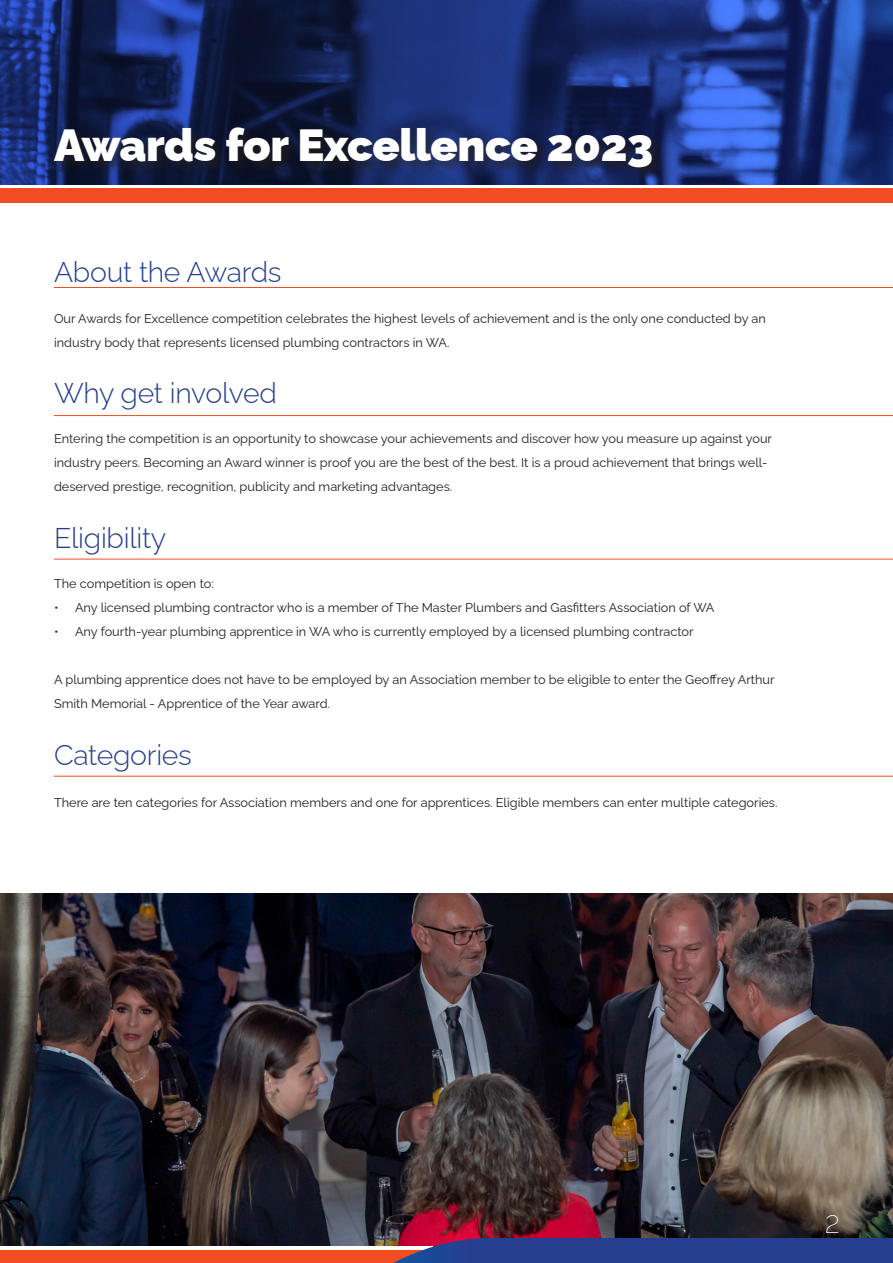
<style>
.page{position:relative;width:893px;height:1263px;background:#fff}
.page>*{position:absolute;margin:0;border:0;box-sizing:border-box;transform-origin:0 0}
.t1{font:900 45px "Raleway";letter-spacing:-.01em;color:#fff}
.t2{font:300 28.5px "Raleway";letter-spacing:-.01em;color:#253f8e}
.t3{font:200 25.5px "Raleway";color:#fff}
.t4{font:12.75px/24px "Raleway";color:#231f20}
</style>
<div class="page">
<img style="left:0;top:893px;width:893px;height:353px">
<img style="left:0;top:0;width:893px;height:185px">
<svg style="left:0;top:202px;width:893px;height:1px"></svg>
<div style="left:0;top:188px;width:893px;height:14px;background:#f04d22"></div>
<div style="left:52px;top:125px;width:614px;height:56px;background:#231f20;opacity:.75"></div>
<hr style="left:54px;top:287px;width:839px;height:1px;background:#f04d22">
<hr style="left:54px;top:415px;width:839px;height:1px;background:#f04d22">
<hr style="left:54px;top:559px;width:839px;height:1px;background:#f04d22">
<hr style="left:54px;top:776px;width:839px;height:1px;background:#f04d22">
<div style="left:0;top:1250px;width:498px;height:13px;background:#f04d22"></div>
<svg style="left:393px;top:1238px;width:500px;height:25px"></svg>
<p class="t1" style="left:54px;top:109px;width:601px">Awards for Excellence 2023</p>
<p class="t2" style="left:54px;top:249px;width:229px">About the Awards</p>
<p class="t4" style="left:54px;top:305px;width:713px">Our Awards for Excellence competition celebrates the highest levels of achievement and is the only one conducted by an industry body that represents licensed plumbing contractors in WA.</p>
<p class="t2" style="left:54px;top:370px;width:224px">Why get involved</p>
<p class="t4" style="left:54px;top:425px;width:720px">Entering the competition is an opportunity to showcase your achievements and discover how you measure up against your industry peers. Becoming an Award winner is proof you are the best of the best. It is a proud achievement that brings well&shy;deserved prestige, recognition, publicity and marketing advantages.</p>
<p class="t2" style="left:54px;top:515px;width:114px">Eligibility</p>
<p class="t4" style="left:54px;top:570px;width:161px">The competition is open to:</p>
<p class="t4" style="left:54px;top:594px;width:662px">• Any licensed plumbing contractor who is a member of The Master Plumbers and Gasfitters Association of WA</p>
<p class="t4" style="left:54px;top:618px;width:641px">• Any fourth-year plumbing apprentice in WA who is currently employed by a licensed plumbing contractor</p>
<p class="t4" style="left:54px;top:666px;width:722px">A plumbing apprentice does not have to be employed by an Association member to be eligible to enter the Geoffrey Arthur</p>
<p class="t4" style="left:54px;top:690px;width:278px">Smith Memorial - Apprentice of the Year award.</p>
<p class="t2" style="left:54px;top:732px;width:139px">Categories</p>
<p class="t4" style="left:54px;top:788px;width:725px">There are ten categories for Association members and one for apprentices. Eligible members can enter multiple categories.</p>
<p class="t3" style="left:825px;top:1204px;width:16px">2</p>
</div>
